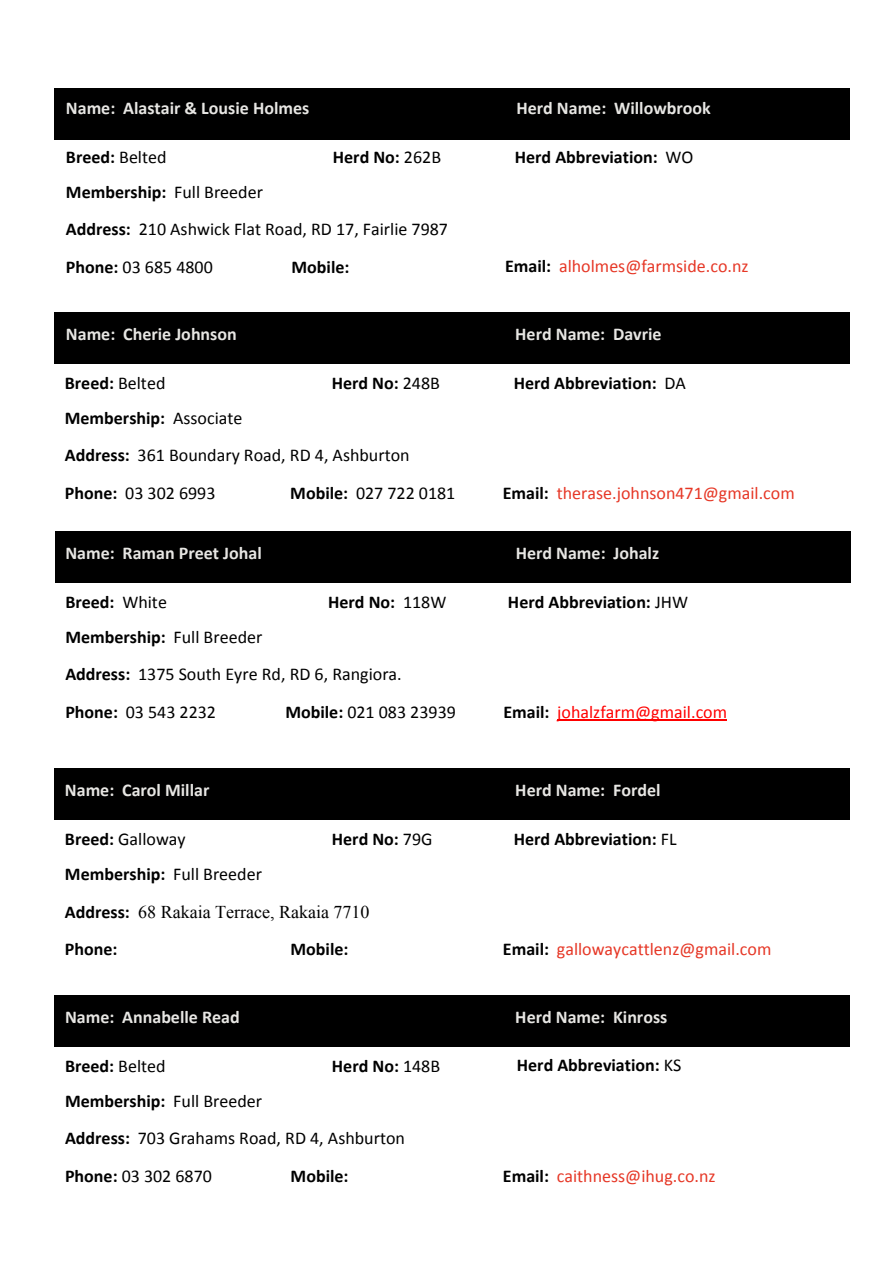
<style>
.page{position:relative;width:893px;height:1263px;background:#fff}
.page>*{position:absolute;margin:0;border:0;box-sizing:border-box;transform-origin:0 0}
.t1{font:18px/37.5px "Calibri";color:#000}
.t2{font:700 18px "Calibri";color:#000}
.t3{font:700 18px "Calibri";color:#e7e6e3}
.t4{font:18px "Calibri";color:#e63726}
.t5{font:18px "Times New Roman";color:#000}
.t6{font:18px "Calibri";color:#f00}
.s1{font-weight:400}
.s2{font-weight:700}
.s3{font-weight:700;color:#000}
.s4{font-family:"Calibri";font-weight:700}
</style>
<div class="page">
<div style="left:55px;top:88px;width:795px;height:52px;background:#000"></div>
<div style="left:55px;top:312px;width:795px;height:52px;background:#000"></div>
<div style="left:55px;top:995px;width:795px;height:52px;background:#000"></div>
<div style="left:55px;top:768px;width:795px;height:52px;background:#000"></div>
<div style="left:55px;top:531px;width:795px;height:52px;background:#000"></div>
<hr style="left:557px;top:720px;width:170px;height:1px;background:#f00">
<p class="t3" style="left:66px;top:100px;width:245px">Name: Alastair &amp; Lousie Holmes</p>
<p class="t3" style="left:516px;top:100px;width:196px">Herd Name: Willowbrook</p>
<p class="t2" style="left:66px;top:149px;width:102px">Breed: <span class="s1">Belted</span></p>
<p class="t2" style="left:333px;top:149px;width:110px">Herd No: <span class="s1">262B</span></p>
<p class="t1" style="left:66px;top:175px;width:384px"><span class="s2">Membership:</span> Full Breeder<br><span class="s2">Address:</span> 210 Ashwick Flat Road, RD 17, Fairlie 7987<br><span class="s2">Phone:</span> 03 685 4800</p>
<p class="t2" style="left:291px;top:259px;width:59px">Mobile:</p>
<p class="t2" style="left:515px;top:149px;width:180px">Herd Abbreviation: <span class="s1">WO</span></p>
<p class="t4" style="left:505px;top:259px;width:245px"><span class="s3">Email:</span> alholmes@farmside.co.nz</p>
<p class="t3" style="left:66px;top:327px;width:172px">Name: Cherie Johnson</p>
<p class="t3" style="left:515px;top:327px;width:148px">Herd Name: Davrie</p>
<p class="t2" style="left:65px;top:375px;width:102px">Breed: <span class="s1">Belted</span></p>
<p class="t2" style="left:332px;top:375px;width:110px">Herd No: <span class="s1">248B</span></p>
<p class="t1" style="left:65px;top:401px;width:346px"><span class="s2">Membership:</span> Associate<br><span class="s2">Address:</span> 361 Boundary Road, RD 4, Ashburton<br><span class="s2">Phone:</span> 03 302 6993</p>
<p class="t1" style="left:290px;top:476px;width:167px"><span class="s2">Mobile:</span> 027 722 0181</p>
<p class="t2" style="left:514px;top:375px;width:174px">Herd Abbreviation: <span class="s1">DA</span></p>
<p class="t4" style="left:503px;top:486px;width:293px"><span class="s3">Email:</span> therase.johnson471@gmail.com</p>
<p class="t3" style="left:65px;top:546px;width:198px">Name: Raman Preet Johal</p>
<p class="t3" style="left:516px;top:546px;width:145px">Herd Name: Johalz</p>
<p class="t2" style="left:65px;top:594px;width:103px">Breed: <span class="s1">White</span></p>
<p class="t2" style="left:328px;top:594px;width:120px">Herd No: <span class="s1">118W</span></p>
<p class="t2" style="left:508px;top:594px;width:182px">Herd Abbreviation: <span class="s1">JHW</span></p>
<p class="t1" style="left:65px;top:620px;width:338px"><span class="s2">Membership:</span> Full Breeder<br><span class="s2">Address:</span> 1375 South Eyre Rd, RD 6, Rangiora.</p>
<p class="t6" style="left:503px;top:705px;width:225px"><span class="s3">Email:</span> johalzfarm@gmail.com</p>
<p class="t1" style="left:65px;top:695px;width:152px"><span class="s2">Phone:</span> 03 543 2232</p>
<p class="t1" style="left:285px;top:695px;width:172px"><span class="s2">Mobile:</span> 021 083 23939</p>
<p class="t3" style="left:65px;top:783px;width:146px">Name: Carol Millar</p>
<p class="t3" style="left:515px;top:783px;width:147px">Herd Name: Fordel</p>
<p class="t1" style="left:65px;top:822px;width:122px"><span class="s2">Breed:</span> Galloway</p>
<p class="t2" style="left:332px;top:831px;width:102px">Herd No: <span class="s1">79G</span></p>
<p class="t2" style="left:65px;top:867px;width:199px">Membership: <span class="s1">Full Breeder</span></p>
<p class="t5" style="left:65px;top:905px;width:306px"><span class="s4">Address:</span> 68 Rakaia Terrace, Rakaia 7710</p>
<p class="t2" style="left:65px;top:942px;width:54px">Phone:</p>
<p class="t2" style="left:290px;top:942px;width:59px">Mobile:</p>
<p class="t2" style="left:514px;top:831px;width:164px">Herd Abbreviation: <span class="s1">FL</span></p>
<p class="t4" style="left:503px;top:942px;width:270px"><span class="s3">Email:</span> gallowaycattlenz@gmail.com</p>
<p class="t3" style="left:65px;top:1009px;width:176px">Name: Annabelle Read</p>
<p class="t3" style="left:515px;top:1009px;width:154px">Herd Name: Kinross</p>
<p class="t2" style="left:517px;top:1057px;width:166px">Herd Abbreviation: <span class="s1">KS</span></p>
<p class="t2" style="left:65px;top:1058px;width:102px">Breed: <span class="s1">Belted</span></p>
<p class="t2" style="left:332px;top:1058px;width:110px">Herd No: <span class="s1">148B</span></p>
<p class="t1" style="left:65px;top:1084px;width:341px"><span class="s2">Membership:</span> Full Breeder<br><span class="s2">Address:</span> 703 Grahams Road, RD 4, Ashburton<br><span class="s2">Phone:</span> 03 302 6870</p>
<p class="t2" style="left:291px;top:1168px;width:59px">Mobile:</p>
<p class="t4" style="left:503px;top:1168px;width:214px"><span class="s3">Email:</span> caithness@ihug.co.nz</p>
</div>
